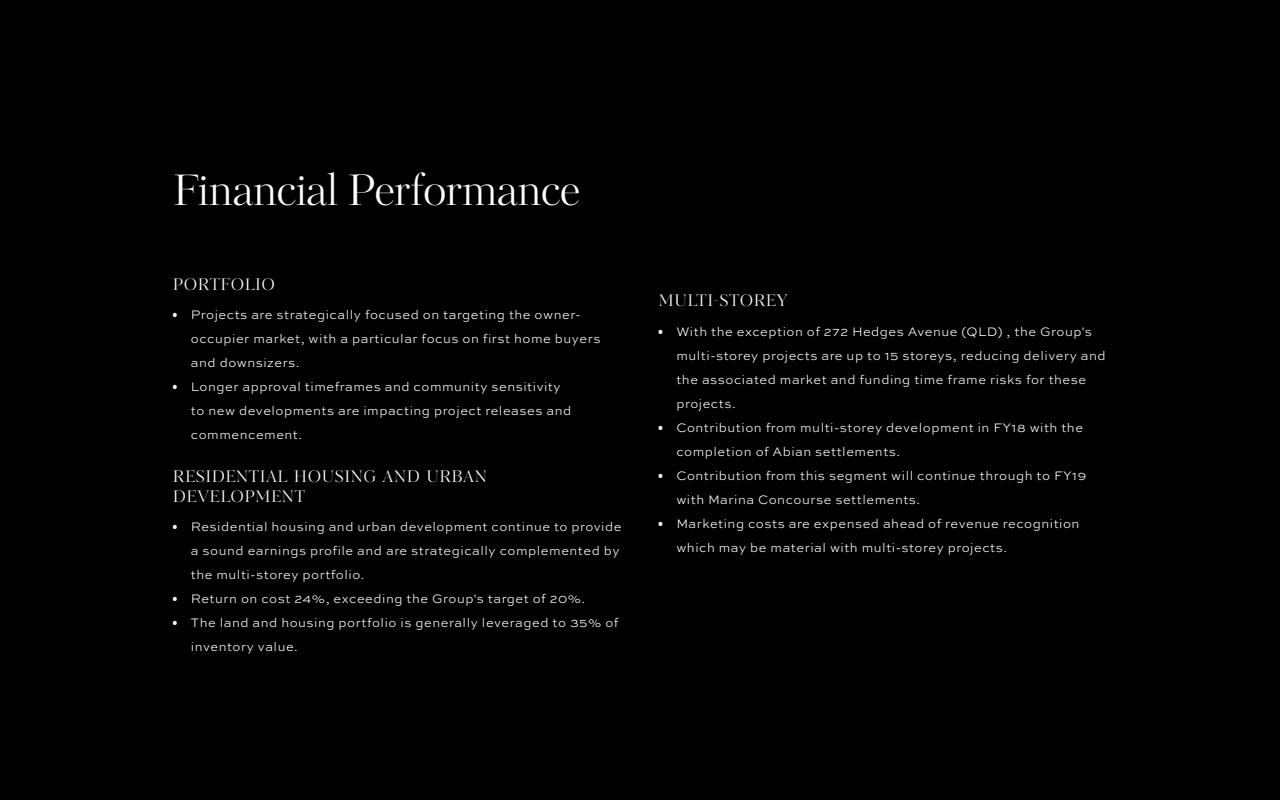
<style>
.page{position:relative;width:1280px;height:800px;background:#000}
.page>*{position:absolute;margin:0;border:0;box-sizing:border-box;transform-origin:0 0}
.t1{font:42px "Kudryashev Headline";color:#fffef8}
.t2{font:16px/19.2px "Kudryashev Headline";letter-spacing:.03em;color:#fffef8}
.t3{font:300 13px/24px "Sweet Sans Pro";letter-spacing:.04em;color:#fffef8}
</style>
<div class="page">
<h1 class="t1" style="left:173px;top:165px;width:409px">Financial Performance</h1>
<p class="t2" style="left:173px;top:275px;width:104px">PORTFOLIO</p>
<p class="t3" style="left:191px;top:302px;width:411px;text-indent:-18px"><sup>●</sup> Projects are strategically focused on targeting the owner&shy;occupier market, with a particular focus on first home buyers and downsizers.</p>
<p class="t3" style="left:191px;top:374px;width:382px;text-indent:-18px"><sup>●</sup> Longer approval timeframes and community sensitivity to new developments are impacting project releases and commencement.</p>
<p class="t2" style="left:173px;top:468px;width:316px">RESIDENTIAL HOUSING AND URBAN<br>DEVELOPMENT</p>
<p class="t3" style="left:191px;top:515px;width:432px;text-indent:-18px"><sup>●</sup> Residential housing and urban development continue to provide a sound earnings profile and are strategically complemented by the multi-storey portfolio.</p>
<p class="t3" style="left:173px;top:587px;width:414px"><sup>●</sup> Return on cost 24%, exceeding the Group's target of 20%.</p>
<p class="t3" style="left:191px;top:611px;width:429px;text-indent:-18px"><sup>●</sup> The land and housing portfolio is generally leveraged to 35% of inventory value.</p>
<p class="t2" style="left:659px;top:292px;width:131px">MULTI-STOREY</p>
<p class="t3" style="left:676px;top:319px;width:431px;text-indent:-18px"><sup>●</sup> With the exception of 272 Hedges Avenue (QLD) , the Group's multi-storey projects are up to 15 storeys, reducing delivery and the associated market and funding time frame risks for these projects.</p>
<p class="t3" style="left:676px;top:415px;width:408px;text-indent:-18px"><sup>●</sup> Contribution from multi-storey development in FY18 with the completion of Abian settlements.</p>
<p class="t3" style="left:676px;top:463px;width:411px;text-indent:-18px"><sup>●</sup> Contribution from this segment will continue through to FY19 with Marina Concourse settlements.</p>
<p class="t3" style="left:676px;top:511px;width:405px;text-indent:-18px"><sup>●</sup> Marketing costs are expensed ahead of revenue recognition which may be material with multi-storey projects.</p>
</div>
